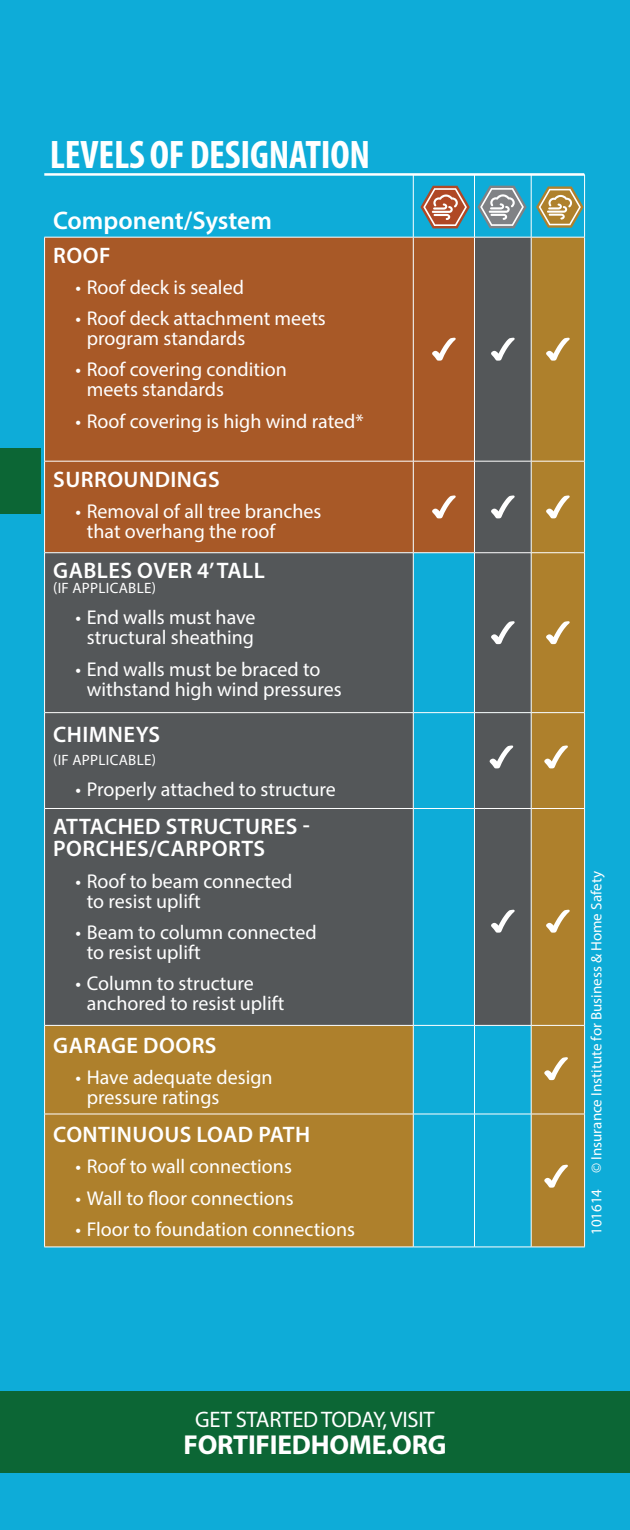
<style>
.page{position:relative;width:630px;height:1530px;background:#0eacd8}
.page>*{position:absolute;margin:0;border:0;box-sizing:border-box;transform-origin:0 0}
.Heading_2{font:700 condensed 40px "Myriad Pro";letter-spacing:-.005em;color:#fff}
.body-cover_bullets{font:700 27.5px "Myriad Pro";letter-spacing:-.01em;color:#fff}
.header_row{font:600 25.5px "Myriad Pro";color:#fff}
.header_row-2{font:600 22.5px/22.5px "Myriad Pro";letter-spacing:.02em;color:#fff}
.body-cover_bullets-2{font:22.5px "Myriad Pro";letter-spacing:-.01em;color:#fff}
.t1{font:20px/20px "Myriad Pro";color:#fff}
._10_Unique_ID{font:15px "Myriad Pro";color:#fff}
.header_row-3{font:15px "Myriad Pro";letter-spacing:.02em;color:#fff}
</style>
<div class="page">
<div style="left:0;top:448px;width:41px;height:66px;background:#0c6635"></div>
<div style="left:0;top:1391px;width:630px;height:81px;background:#0c6635"></div>
<div style="left:45px;top:238px;width:368px;height:314px;background:#a85927"></div>
<div style="left:475px;top:238px;width:56px;height:314px;background:#545759"></div>
<div style="left:532px;top:238px;width:52px;height:474px;background:#ae802c"></div>
<svg style="left:45px;top:553px;width:486px;height:159px;background:#4b6169"></svg>
<svg style="left:45px;top:713px;width:539px;height:534px"></svg>
<hr style="left:474px;top:175px;width:1px;height:62px;background:#fff">
<hr style="left:531px;top:174px;width:54px;height:1px;background:#fff">
<hr style="left:531px;top:175px;width:1px;height:62px;background:#fff">
<hr style="left:584px;top:175px;width:1px;height:62px;background:#fff">
<hr style="left:475px;top:237px;width:56px;height:1px;background:#fff">
<hr style="left:531px;top:237px;width:54px;height:1px;background:#fff">
<hr style="left:44px;top:237px;width:1px;height:224px;background:#fff">
<hr style="left:531px;top:237px;width:1px;height:224px;background:#fff">
<hr style="left:584px;top:237px;width:1px;height:224px;background:#fff">
<hr style="left:44px;top:461px;width:369px;height:1px;background:#fff">
<hr style="left:44px;top:461px;width:1px;height:91px;background:#fff">
<hr style="left:475px;top:461px;width:56px;height:1px;background:#fff">
<hr style="left:531px;top:461px;width:54px;height:1px;background:#fff">
<hr style="left:531px;top:461px;width:1px;height:91px;background:#fff">
<hr style="left:584px;top:461px;width:1px;height:91px;background:#fff">
<hr style="left:44px;top:552px;width:369px;height:1px;background:#fff">
<hr style="left:44px;top:553px;width:1px;height:159px;background:#fff">
<hr style="left:413px;top:553px;width:1px;height:159px;background:#fff">
<hr style="left:475px;top:552px;width:56px;height:1px;background:#fff">
<hr style="left:474px;top:553px;width:1px;height:159px;background:#fff">
<hr style="left:531px;top:552px;width:54px;height:1px;background:#fff">
<hr style="left:531px;top:553px;width:1px;height:159px;background:#fff">
<hr style="left:584px;top:553px;width:1px;height:159px;background:#fff">
<hr style="left:44px;top:809px;width:1px;height:216px;background:#fff">
<hr style="left:413px;top:809px;width:1px;height:216px;background:#fff">
<hr style="left:474px;top:809px;width:1px;height:216px;background:#fff">
<hr style="left:531px;top:809px;width:1px;height:216px;background:#fff">
<hr style="left:584px;top:809px;width:1px;height:216px;background:#fff">
<hr style="left:44px;top:237px;width:369px;height:1px;background:#fff">
<hr style="left:413px;top:175px;width:1px;height:62px;background:#fff">
<hr style="left:413px;top:1114px;width:1px;height:133px;background:#fff">
<hr style="left:531px;top:712px;width:54px;height:1px;background:#fff">
<hr style="left:584px;top:713px;width:1px;height:95px;background:#fff">
<hr style="left:531px;top:808px;width:54px;height:1px;background:#fff">
<hr style="left:531px;top:1025px;width:54px;height:1px;background:#fff">
<hr style="left:584px;top:1026px;width:1px;height:88px;background:#fff">
<hr style="left:531px;top:1114px;width:54px;height:1px;background:#fff">
<hr style="left:584px;top:1114px;width:1px;height:133px;background:#fff">
<hr style="left:531px;top:1247px;width:54px;height:1px;background:#fff">
<hr style="left:475px;top:712px;width:56px;height:1px;background:#fff">
<hr style="left:531px;top:713px;width:1px;height:95px;background:#fff">
<hr style="left:413px;top:1114px;width:62px;height:1px;background:#fff">
<hr style="left:44px;top:1114px;width:1px;height:133px;background:#fff">
<hr style="left:44px;top:1247px;width:369px;height:1px;background:#fff">
<hr style="left:413px;top:1247px;width:62px;height:1px;background:#fff">
<hr style="left:44px;top:1026px;width:1px;height:88px;background:#fff">
<hr style="left:413px;top:1026px;width:1px;height:88px;background:#fff">
<hr style="left:44px;top:1114px;width:369px;height:1px;background:#fff">
<hr style="left:44px;top:712px;width:369px;height:1px;background:#fff">
<hr style="left:44px;top:713px;width:1px;height:95px;background:#fff">
<hr style="left:44px;top:808px;width:369px;height:1px;background:#fff">
<hr style="left:44px;top:1025px;width:369px;height:1px;background:#fff">
<hr style="left:413px;top:712px;width:62px;height:1px;background:#fff">
<hr style="left:413px;top:713px;width:1px;height:95px;background:#fff">
<hr style="left:474px;top:713px;width:1px;height:95px;background:#fff">
<hr style="left:413px;top:808px;width:62px;height:1px;background:#fff">
<hr style="left:413px;top:1025px;width:62px;height:1px;background:#fff">
<hr style="left:474px;top:1114px;width:1px;height:133px;background:#fff">
<hr style="left:531px;top:1114px;width:1px;height:133px;background:#fff">
<hr style="left:475px;top:1247px;width:56px;height:1px;background:#fff">
<hr style="left:475px;top:808px;width:56px;height:1px;background:#fff">
<hr style="left:475px;top:1025px;width:56px;height:1px;background:#fff">
<hr style="left:474px;top:1026px;width:1px;height:88px;background:#fff">
<hr style="left:531px;top:1026px;width:1px;height:88px;background:#fff">
<hr style="left:475px;top:1114px;width:56px;height:1px;background:#fff">
<svg style="left:491px;top:338px;width:24px;height:23px"></svg>
<svg style="left:546px;top:338px;width:24px;height:23px"></svg>
<div style="left:413px;top:237px;width:62px;height:316px;background:#a85927"></div>
<svg style="left:491px;top:495px;width:24px;height:23px"></svg>
<svg style="left:546px;top:495px;width:24px;height:23px"></svg>
<svg style="left:491px;top:621px;width:24px;height:23px"></svg>
<svg style="left:546px;top:621px;width:24px;height:23px"></svg>
<svg style="left:491px;top:910px;width:24px;height:23px"></svg>
<svg style="left:546px;top:910px;width:24px;height:23px"></svg>
<hr style="left:44px;top:173px;width:540px;height:3px;background:#fff">
<svg style="left:544px;top:746px;width:24px;height:22px"></svg>
<svg style="left:544px;top:1165px;width:24px;height:23px"></svg>
<svg style="left:544px;top:1057px;width:24px;height:23px"></svg>
<svg style="left:490px;top:746px;width:23px;height:22px"></svg>
<svg style="left:536px;top:186px;width:48px;height:42px"></svg>
<svg style="left:420px;top:186px;width:50px;height:42px"></svg>
<svg style="left:477px;top:186px;width:50px;height:42px"></svg>
<p class="Heading_2" style="left:50px;top:129px;width:322px">LEVELS OF DESIGNATION</p>
<p class="header_row" style="left:53px;top:204px;width:220px">Component/System</p>
<p class="header_row-2" style="left:53px;top:243px;width:59px">ROOF</p>
<p class="t1" style="left:76px;top:277px;width:170px">• Roof deck is sealed</p>
<p class="t1" style="left:87px;top:308px;width:241px;text-indent:-11px">• Roof deck attachment meets program standards</p>
<p class="t1" style="left:87px;top:359px;width:202px;text-indent:-11px">• Roof covering condition meets standards</p>
<p class="t1" style="left:76px;top:411px;width:290px">• Roof covering is high wind rated*</p>
<p class="header_row-2" style="left:53px;top:467px;width:168px">SURROUNDINGS</p>
<p class="t1" style="left:87px;top:501px;width:236px;text-indent:-11px">• Removal of all tree branches that overhang the roof</p>
<p class="header_row-2" style="left:53px;top:559px;width:213px">GABLES OVER 4’ TALL</p>
<p class="header_row-3" style="left:53px;top:579px;width:104px">(IF APPLICABLE)</p>
<p class="t1" style="left:76px;top:607px;width:182px;text-align:center">• End walls must have structural sheathing</p>
<p class="t1" style="left:87px;top:659px;width:257px;text-indent:-11px">• End walls must be braced to withstand high wind pressures</p>
<p class="header_row-2" style="left:53px;top:723px;width:108px">CHIMNEYS</p>
<p class="header_row-3" style="left:53px;top:750px;width:104px">(IF APPLICABLE)</p>
<p class="t1" style="left:76px;top:779px;width:262px">• Properly attached to structure</p>
<p class="header_row-2" style="left:53px;top:814px;width:258px">ATTACHED STRUCTURES -<br>PORCHES/CARPORTS</p>
<p class="t1" style="left:87px;top:871px;width:207px;text-indent:-11px">• Roof to beam connected to resist uplift</p>
<p class="t1" style="left:87px;top:922px;width:231px;text-indent:-11px">• Beam to column connected to resist uplift</p>
<p class="t1" style="left:87px;top:973px;width:199px;text-indent:-11px">• Column to structure anchored to resist uplift</p>
<p class="header_row-2" style="left:53px;top:1033px;width:165px">GARAGE DOORS</p>
<p class="t1" style="left:87px;top:1067px;width:187px;text-indent:-11px">• Have adequate design pressure ratings</p>
<p class="header_row-2" style="left:53px;top:1123px;width:258px">CONTINUOUS LOAD PATH</p>
<p class="t1" style="left:76px;top:1156px;width:218px">• Roof to wall connections</p>
<p class="t1" style="left:76px;top:1188px;width:220px">• Wall to floor connections</p>
<p class="t1" style="left:76px;top:1219px;width:281px">• Floor to foundation connections</p>
<p class="body-cover_bullets-2" style="left:195px;top:1405px;width:241px">GET STARTED TODAY, VISIT</p>
<p class="body-cover_bullets" style="left:184px;top:1427px;width:264px">FORTIFIEDHOME.ORG</p>
<p class="_10_Unique_ID" style="left:587px;top:1235px;width:365px;rotate:-90deg">101614 © Insurance Institute for Business &amp; Home Safety</p>
</div>
